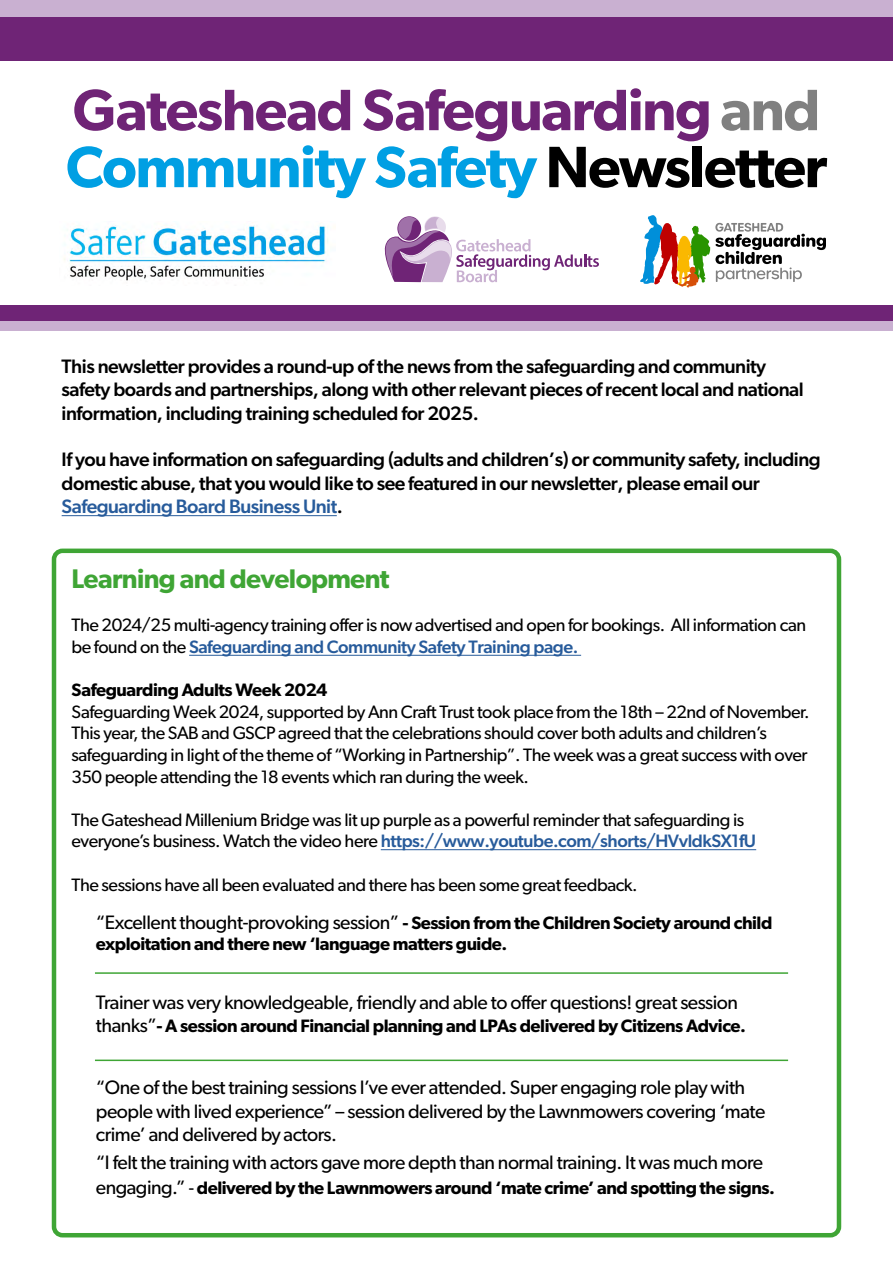
<style>
.page{position:relative;width:893px;height:1263px;background:#fff}
.page>*{position:absolute;margin:0;border:0;box-sizing:border-box;transform-origin:0 0}
.t1{font:600 58.5px/57px "Gibson";letter-spacing:-.025em;color:#6f2476}
.t2{font:600 27px "Gibson";letter-spacing:-.025em;color:#3fa535}
.t3{font:500 19.5px/23.4px "Gibson";letter-spacing:-.025em;color:#000}
.t4{font:19.5px/23.4px "Gibson";letter-spacing:-.025em;color:#000}
.t5{font:18px/21.6px "Gibson";letter-spacing:-.025em;color:#000}
.t6{font:600 18px "Gibson";letter-spacing:-.025em;color:#000}
.s1{color:#808080}
.s2{color:#009fe3}
.s3{color:#000}
.s4{color:#275b9b}
.s5{font-weight:500;color:#275b9b}
.s6{font-size:19.5px}
.s7{font-weight:600}
.s8{font-weight:400;font-size:19.5px}
.s9{font-weight:400}
</style>
<div class="page">
<hr style="left:62px;top:515px;width:275px;height:1px;background:#275b9b">
<hr style="left:189px;top:655px;width:392px;height:1px;background:#275b9b">
<hr style="left:381px;top:849px;width:375px;height:1px;background:#275b9b">
<svg style="left:384px;top:216px;width:215px;height:66px"></svg>
<svg style="left:640px;top:215px;width:186px;height:73px"></svg>
<img style="left:64px;top:225px;width:264px;height:56px">
<div style="left:0;top:305px;width:893px;height:16px;background:#6f2476"></div>
<div style="left:0;top:16px;width:893px;height:45px;background:#6f2476"></div>
<div style="left:0;top:321px;width:893px;height:10px;background:#c9b0d1"></div>
<div style="left:0;top:0;width:893px;height:16px;background:#c9b0d1"></div>
<div style="left:52px;top:549px;width:789px;height:688px;border:4px solid #3fa535;border-radius:9px"></div>
<hr style="left:95px;top:972px;width:693px;height:2px;background:#3fa535">
<hr style="left:95px;top:1059px;width:693px;height:2px;background:#3fa535">
<h1 class="t1" style="left:66px;top:80px;width:763px">Gateshead Safeguarding <span class="s1">and<br></span><span class="s2">Community Safety</span> <span class="s3">Newsletter</span></h1>
<p class="t3" style="left:62px;top:354px;width:744px">This newsletter provides a round-up of the news from the safeguarding and community safety boards and partnerships, along with other relevant pieces of recent local and national information, including training scheduled for 2025.</p>
<p class="t3" style="left:62px;top:448px;width:761px">If you have information on safeguarding (adults and children’s) or community safety, including domestic abuse, that you would like to see featured in our newsletter, please email our<br><span class="s4">Safeguarding Board Business Unit</span>.</p>
<h2 class="t2" style="left:71px;top:563px;width:320px">Learning and development</h2>
<p class="t5" style="left:71px;top:614px;width:736px">The 2024/25 multi-agency training offer is now advertised and open for bookings. All information can be found on the <span class="s5">Safeguarding and Community Safety Training page.</span></p>
<p class="t6" style="left:71px;top:679px;width:258px">Safeguarding Adults Week 2024</p>
<p class="t5" style="left:71px;top:700px;width:740px">Safeguarding Week 2024, supported by Ann Craft Trust took place from the 18th – 22nd of November.<br>This year, the SAB and GSCP agreed that the celebrations should cover both adults and children’s safeguarding in light of the theme of “Working in Partnership”. The week was a great success with over 350 people attending the 18 events which ran during the week.</p>
<p class="t5" style="left:71px;top:808px;width:686px">The Gateshead Millenium Bridge was lit up purple as a powerful reminder that safeguarding is everyone’s business. Watch the video here <span class="s5">https://www.youtube.com/shorts/HVvldkSX1fU</span></p>
<p class="t5" style="left:96px;top:865px;width:678px;line-height:38px;text-indent:-24px">The sessions have all been evaluated and there has been some great feedback.<br><span class="s6">“Excellent thought-provoking session”</span> <span class="s7">- Session from the Children Society around child</span></p>
<p class="t6" style="left:96px;top:933px;width:413px">exploitation and there new ‘language matters guide.</p>
<p class="t4" style="left:96px;top:990px;width:644px">Trainer was very knowledgeable, friendly and able to offer questions! great session</p>
<p class="t6" style="left:96px;top:1015px;width:651px"><span class="s8">thanks”</span>- A session around Financial planning and LPAs delivered by Citizens Advice.</p>
<p class="t4" style="left:96px;top:1075px;width:671px">“One of the best training sessions I’ve ever attended. Super engaging role play with people with lived experience” – session delivered by the Lawnmowers covering ‘mate crime’ and delivered by actors.</p>
<p class="t4" style="left:96px;top:1150px;width:669px">“I felt the training with actors gave more depth than normal training. It was much more</p>
<p class="t6" style="left:96px;top:1177px;width:681px"><span class="s8">engaging.”</span> <span class="s9">-</span> delivered by the Lawnmowers around ‘mate crime’ and spotting the signs.</p>
</div>
